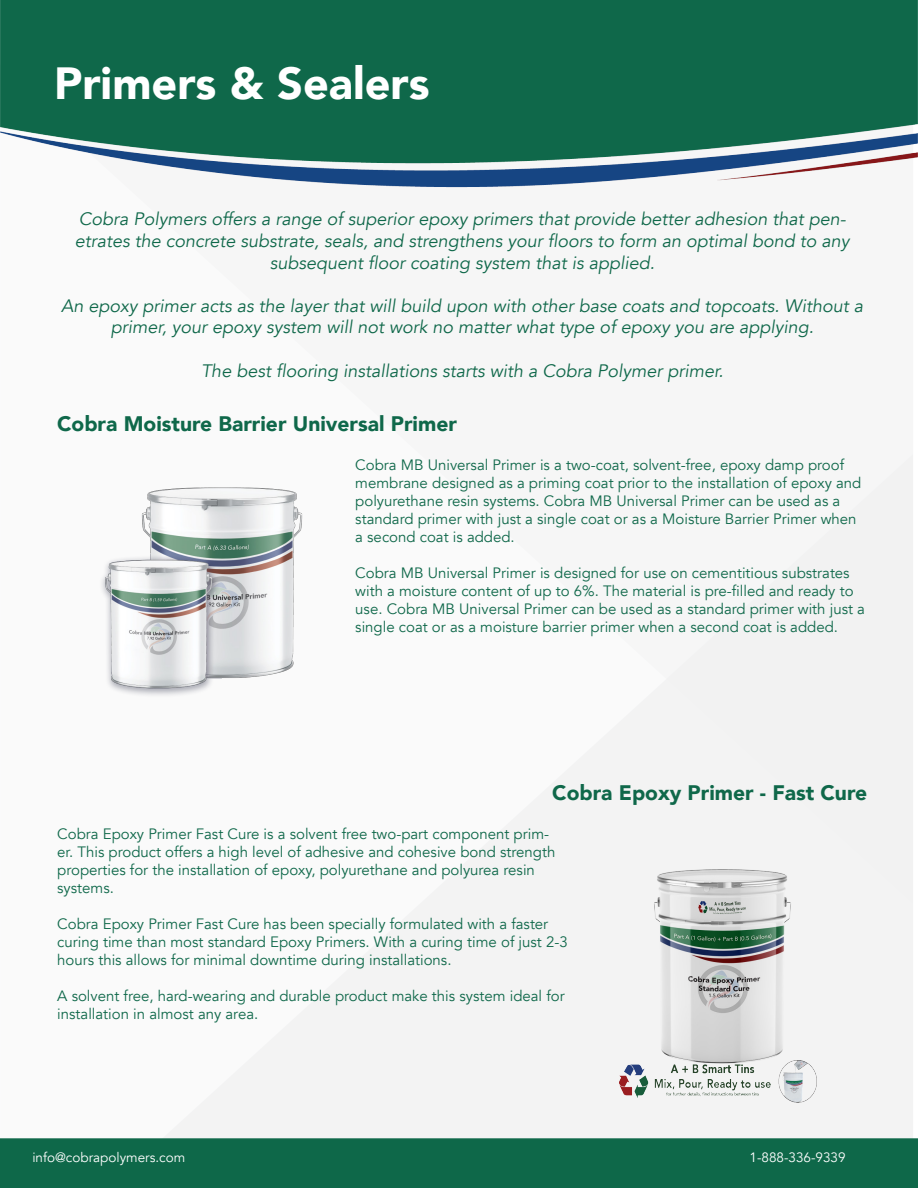
<style>
.page{position:relative;width:918px;height:1188px;background:#fff}
.page>*{position:absolute;margin:0;border:0;box-sizing:border-box;transform-origin:0 0}
.t1{font:900 45px "Avenir";color:#fff}
.t2{font:900 21px "Avenir";color:#0f684a}
.t3{font:italic 18px/21.6px "Avenir";color:#0f684a;text-align:center}
.t4{font:15px/18px "Avenir";color:#0f684a}
.t5{font:13.5px "Avenir";color:#fff}
</style>
<div class="page">
<img style="left:0;top:0;width:918px;height:1138px">
<div style="left:0;top:1138px;width:918px;height:50px;background:#0e6849;border:2px solid #0e6849"></div>
<img style="left:58px;top:455px;width:297px;height:283px">
<img style="left:577px;top:824px;width:290px;height:283px">
<img style="left:620px;top:1061px;width:197px;height:41px">
<p class="t1" style="left:54px;top:45px;width:377px">Primers &amp; Sealers</p>
<p class="t3" style="left:75px;top:209px;width:776px">Cobra Polymers offers a range of superior epoxy primers that provide better adhesion that pen&shy;etrates the concrete substrate, seals, and strengthens your floors to form an optimal bond to any subsequent floor coating system that is applied.</p>
<p class="t3" style="left:61px;top:295px;width:803px">An epoxy primer acts as the layer that will build upon with other base coats and topcoats. Without a primer, your epoxy system will not work no matter what type of epoxy you are applying.</p>
<p class="t3" style="left:201px;top:360px;width:524px">The best flooring installations starts with a Cobra Polymer primer.</p>
<p class="t2" style="left:57px;top:406px;width:401px">Cobra Moisture Barrier Universal Primer</p>
<p class="t4" style="left:355px;top:456px;width:508px">Cobra MB Universal Primer is a two-coat, solvent-free, epoxy damp proof membrane designed as a priming coat prior to the installation of epoxy and polyurethane resin systems. Cobra MB Universal Primer can be used as a standard primer with just a single coat or as a Moisture Barrier Primer when a second coat is added.</p>
<p class="t4" style="left:355px;top:564px;width:511px">Cobra MB Universal Primer is designed for use on cementitious substrates with a moisture content of up to 6%. The material is pre-filled and ready to use. Cobra MB Universal Primer can be used as a standard primer with just a single coat or as a moisture barrier primer when a second coat is added.</p>
<p class="t2" style="left:552px;top:775px;width:316px">Cobra Epoxy Primer - Fast Cure</p>
<p class="t4" style="left:57px;top:825px;width:500px">Cobra Epoxy Primer Fast Cure is a solvent free two-part component prim&shy;er. This product offers a high level of adhesive and cohesive bond strength properties for the installation of epoxy, polyurethane and polyurea resin systems.</p>
<p class="t4" style="left:57px;top:915px;width:512px">Cobra Epoxy Primer Fast Cure has been specially formulated with a faster curing time than most standard Epoxy Primers. With a curing time of just 2-3 hours this allows for minimal downtime during installations.</p>
<p class="t4" style="left:57px;top:987px;width:509px">A solvent free, hard-wearing and durable product make this system ideal for installation in almost any area.</p>
<p class="t5" style="left:32px;top:1149px;width:154px">info@cobrapolymers.com</p>
<p class="t5" style="left:750px;top:1149px;width:98px">1-888-336-9339</p>
</div>
